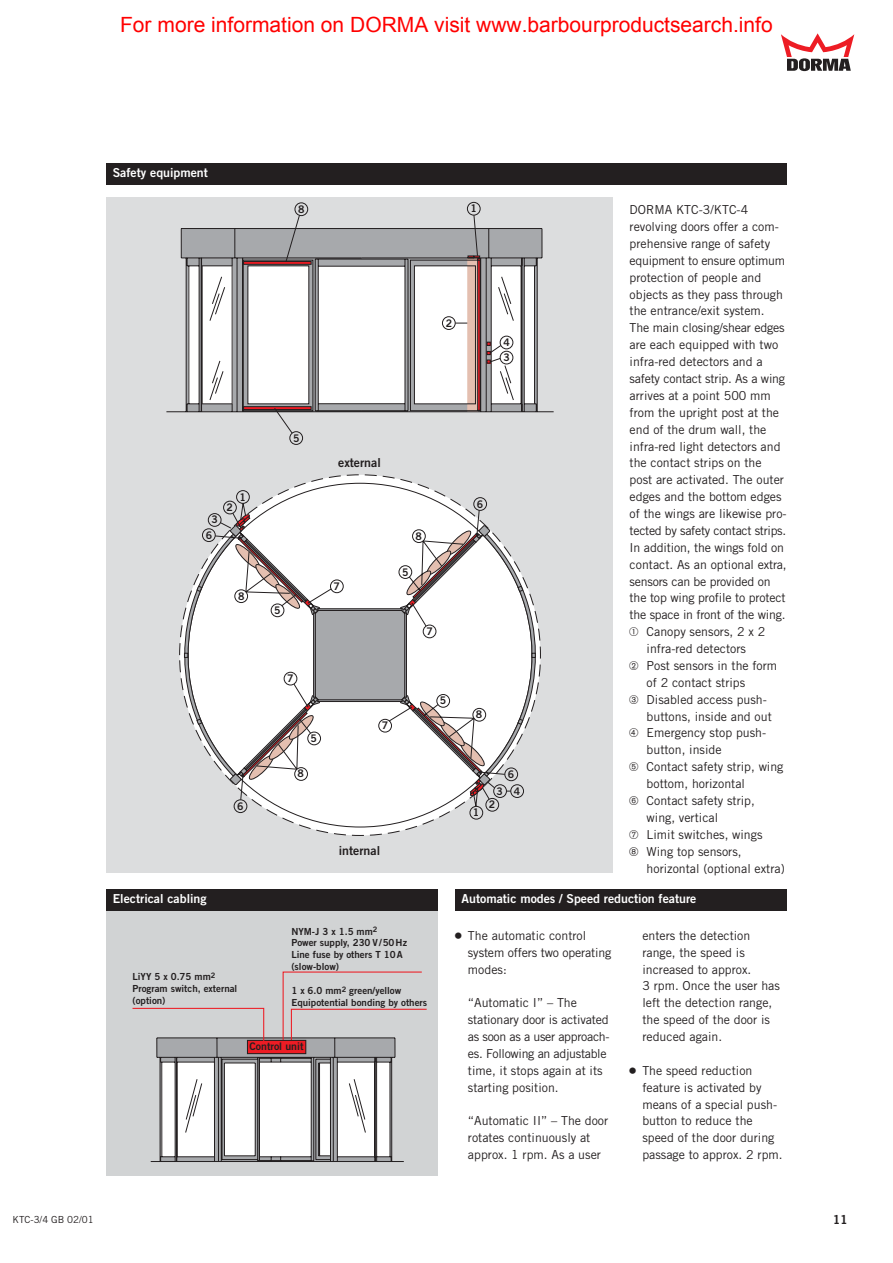
<style>
.page{position:relative;width:893px;height:1263px;background:#fff}
.page>*{position:absolute;margin:0;border:0;box-sizing:border-box;transform-origin:0 0}
.t1{font:21px "Arial";color:#f00}
.t2{font:12.3px/17px "Trade Gothic";color:#231f20}
.t3{font:12.3px "Trade Gothic";letter-spacing:-.02em;color:#231f20}
.t4{font:12.3px "Trade Gothic Bold Two";color:#fff}
.t5{font:12.3px "Trade Gothic";letter-spacing:-.025em;color:#231f20}
.t6{font:12.3px "Trade Gothic Bold Two";color:#231f20}
.t7{font:10.5px/15.1px "Trade Gothic Bold Two";color:#231f20}
.t8{font:9.75px/11.7px "Trade Gothic Bold Two";color:#231f20}
.t9{font:9.75px "Trade Gothic";color:#231f20}
.s1{font-family:"AG Figures+Pi BQ"}
.s2{font-family:"Berthold Pi BQ"}
</style>
<div class="page">
<div style="left:106px;top:197px;width:506px;height:675px;background:#dcddde"></div>
<svg style="left:180px;top:475px;width:360px;height:360px;background:#ececec"></svg>
<svg style="left:223px;top:490px;width:298px;height:330px"></svg>
<svg style="left:179px;top:513px;width:362px;height:284px;background:#e1e0e0"></svg>
<div style="left:223px;top:501px;width:13px;height:13px;border:1px solid #231f20;border-radius:50%"></div>
<svg style="left:166px;top:228px;width:388px;height:184px"></svg>
<div style="left:243px;top:406px;width:68px;height:4px;border:1px solid #231f20"></div>
<svg style="left:201px;top:228px;width:88px;height:176px;background:#c9c8ca"></svg>
<svg style="left:289px;top:202px;width:224px;height:243px"></svg>
<svg style="left:274px;top:256px;width:216px;height:178px;background:#e0dede"></svg>
<hr style="left:361px;top:258px;width:119px;height:1px;background:#231f20">
<div style="left:106px;top:164px;width:681px;height:21px;background:#231f20"></div>
<div style="left:106px;top:906px;width:332px;height:270px;background:#d1d3d4"></div>
<svg style="left:132px;top:971px;width:295px;height:191px"></svg>
<div style="left:455px;top:889px;width:332px;height:21px;background:#231f20"></div>
<div style="left:106px;top:889px;width:332px;height:21px;background:#231f20"></div>
<svg style="left:781px;top:33px;width:73px;height:38px"></svg>
<h1 class="t1" style="left:120px;top:11px;width:654px">For more information on DORMA visit www.barbourproductsearch.info</h1>
<p class="t4" style="left:113px;top:169px;width:97px">Safety equipment</p>
<p class="t7" style="left:298px;top:202px;width:8px">8</p>
<p class="t7" style="left:470px;top:202px;width:8px">1</p>
<p class="t7" style="left:211px;top:513px;width:8px">3</p>
<p class="t7" style="left:206px;top:528px;width:8px">6</p>
<p class="t7" style="left:226px;top:501px;width:8px">2</p>
<p class="t7" style="left:239px;top:490px;width:8px">1</p>
<p class="t7" style="left:238px;top:589px;width:8px">8</p>
<p class="t7" style="left:237px;top:799px;width:8px">6</p>
<p class="t7" style="left:446px;top:316px;width:8px">2</p>
<p class="t7" style="left:503px;top:336px;width:8px">4<br>3</p>
<p class="t7" style="left:293px;top:431px;width:8px">5</p>
<p class="t6" style="left:338px;top:458px;width:44px">external</p>
<p class="t7" style="left:274px;top:603px;width:8px">5</p>
<p class="t7" style="left:333px;top:579px;width:8px">7</p>
<p class="t7" style="left:287px;top:672px;width:8px">7</p>
<p class="t7" style="left:310px;top:732px;width:8px">5</p>
<p class="t7" style="left:297px;top:767px;width:8px">8</p>
<p class="t7" style="left:415px;top:529px;width:8px">8</p>
<p class="t7" style="left:402px;top:565px;width:8px">5</p>
<p class="t7" style="left:426px;top:625px;width:8px">7</p>
<p class="t7" style="left:381px;top:719px;width:8px">7</p>
<p class="t7" style="left:440px;top:694px;width:8px">5</p>
<p class="t6" style="left:339px;top:847px;width:43px">internal</p>
<p class="t7" style="left:476px;top:497px;width:8px">6</p>
<p class="t7" style="left:476px;top:708px;width:8px">8</p>
<p class="t7" style="left:508px;top:768px;width:8px">6</p>
<p class="t7" style="left:496px;top:784px;width:25px">3 4</p>
<p class="t7" style="left:473px;top:806px;width:8px">1</p>
<p class="t7" style="left:489px;top:798px;width:8px">2</p>
<p class="t2" style="left:629px;top:202px;width:120px">DORMA KTC-3/KTC-4</p>
<p class="t2" style="left:629px;top:219px;width:151px">revolving doors offer a com-</p>
<p class="t2" style="left:629px;top:236px;width:142px">prehensive range of safety</p>
<p class="t5" style="left:629px;top:256px;width:157px">equipment to ensure optimum</p>
<p class="t2" style="left:629px;top:270px;width:133px">protection of people and</p>
<p class="t2" style="left:629px;top:287px;width:155px">objects as they pass through</p>
<p class="t2" style="left:629px;top:304px;width:137px">the entrance/exit system.</p>
<p class="t2" style="left:629px;top:321px;width:157px">The main closing/shear edges</p>
<p class="t2" style="left:629px;top:338px;width:150px">are each equipped with two</p>
<p class="t2" style="left:629px;top:354px;width:134px">infra-red detectors and a</p>
<p class="t3" style="left:629px;top:374px;width:157px">safety contact strip. As a wing</p>
<p class="t2" style="left:629px;top:388px;width:143px">arrives at a point 500 mm</p>
<p class="t2" style="left:629px;top:405px;width:151px">from the upright post at the</p>
<p class="t2" style="left:629px;top:422px;width:138px">end of the drum wall, the</p>
<p class="t2" style="left:629px;top:439px;width:152px">infra-red light detectors and</p>
<p class="t2" style="left:629px;top:456px;width:133px">the contact strips on the</p>
<p class="t2" style="left:629px;top:473px;width:156px">post are activated. The outer</p>
<p class="t2" style="left:629px;top:489px;width:153px">edges and the bottom edges</p>
<p class="t2" style="left:629px;top:506px;width:159px">of the wings are likewise pro-</p>
<p class="t5" style="left:629px;top:526px;width:158px">tected by safety contact strips.</p>
<p class="t2" style="left:629px;top:540px;width:156px">In addition, the wings fold on</p>
<p class="t2" style="left:629px;top:557px;width:158px">contact. As an optional extra,</p>
<p class="t3" style="left:629px;top:577px;width:143px">sensors can be provided on</p>
<p class="t2" style="left:629px;top:591px;width:157px">the top wing profile to protect</p>
<p class="t3" style="left:629px;top:610px;width:157px">the space in front of the wing.</p>
<p class="t2" style="left:629px;top:624px;width:137px"><span class="s1">Q</span> Canopy sensors, 2 x 2</p>
<p class="t2" style="left:646px;top:641px;width:101px">infra-red detectors</p>
<p class="t2" style="left:629px;top:658px;width:149px"><span class="s1">W</span> Post sensors in the form</p>
<p class="t2" style="left:646px;top:675px;width:100px">of 2 contact strips</p>
<p class="t2" style="left:629px;top:692px;width:139px"><span class="s1">E</span> Disabled access push-</p>
<p class="t2" style="left:646px;top:709px;width:127px">buttons, inside and out</p>
<p class="t2" style="left:629px;top:726px;width:138px"><span class="s1">R</span> Emergency stop push-</p>
<p class="t2" style="left:646px;top:743px;width:76px">button, inside</p>
<p class="t2" style="left:629px;top:759px;width:155px"><span class="s1">T</span> Contact safety strip, wing</p>
<p class="t2" style="left:646px;top:776px;width:100px">bottom, horizontal</p>
<p class="t2" style="left:629px;top:793px;width:127px"><span class="s1">Z</span> Contact safety strip,</p>
<p class="t2" style="left:646px;top:810px;width:73px">wing, vertical</p>
<p class="t2" style="left:629px;top:827px;width:134px"><span class="s1">U</span> Limit switches, wings</p>
<p class="t2" style="left:629px;top:844px;width:113px"><span class="s1">I</span> Wing top sensors,</p>
<p class="t2" style="left:646px;top:861px;width:140px">horizontal (optional extra)</p>
<p class="t4" style="left:113px;top:894px;width:95px">Electrical cabling</p>
<p class="t4" style="left:461px;top:894px;width:236px">Automatic modes / Speed reduction feature</p>
<p class="t8" style="left:132px;top:972px;width:106px">LiYY 5 x 0.75 mm<sup>2<br></sup>Program switch, external (option)</p>
<p class="t8" style="left:291px;top:926px;width:117px">NYM-J 3 x 1.5 mm<sup>2<br></sup>Power supply, 230 V/50 Hz<br>Line fuse by others T 10 A (slow-blow)</p>
<p class="t8" style="left:291px;top:986px;width:137px">1 x 6.0 mm<sup>2</sup> green/yellow<br>Equipotential bonding by others</p>
<p class="t7" style="left:249px;top:1040px;width:55px">Control unit</p>
<p class="t2" style="left:468px;top:928px;width:145px;text-indent:-13px"><span class="s2">2</span> The automatic control system offers two operating modes:</p>
<p class="t2" style="left:468px;top:996px;width:143px">“Automatic I” – The stationary door is activated as soon as a user approach&shy;es. Following an adjustable time, it stops again at its starting position.</p>
<p class="t2" style="left:468px;top:1114px;width:142px">“Automatic II” – The door rotates continuously at approx. 1 rpm. As a user</p>
<p class="t2" style="left:642px;top:928px;width:139px">enters the detection range, the speed is increased to approx.<br>3 rpm. Once the user has left the detection range, the speed of the door is reduced again.</p>
<p class="t2" style="left:642px;top:1063px;width:142px;text-indent:-13px"><span class="s2">2</span> The speed reduction feature is activated by means of a special push&shy;button to reduce the speed of the door during passage to approx. 2 rpm.</p>
<p class="t9" style="left:13px;top:1216px;width:83px">KTC-3/4 GB 02/01</p>
<p class="t6" style="left:832px;top:1215px;width:17px">11</p>
</div>
